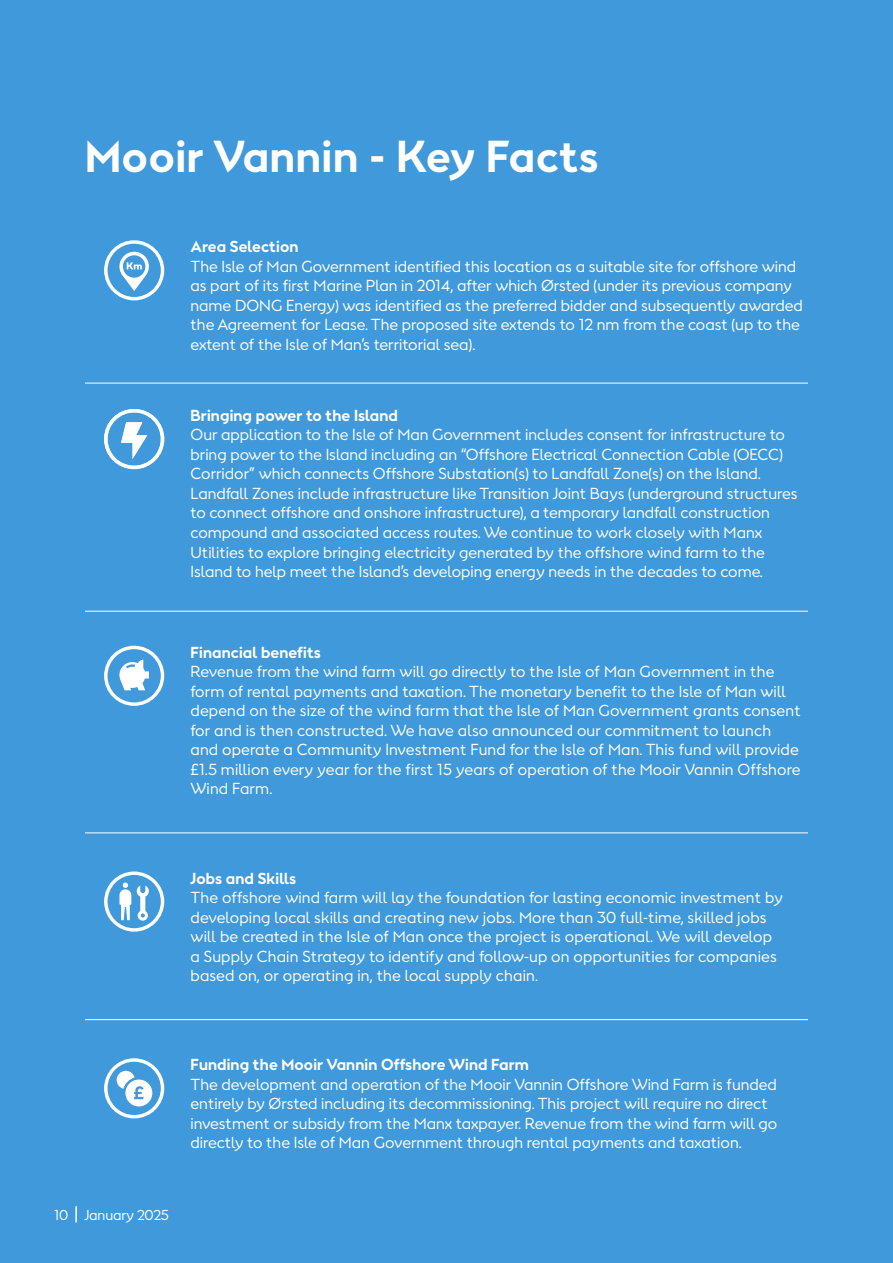
<style>
.page{position:relative;width:893px;height:1263px;background:#4099da}
.page>*{position:absolute;margin:0;border:0;box-sizing:border-box;transform-origin:0 0}
.Header_1{font:700 42px "Orsted Sans";letter-spacing:.02em;color:#fff}
.Header_1-2{font:15px/19.5px "Orsted Sans";color:#fff}
.Header_1-3{font:700 15px "Orsted Sans";letter-spacing:.01em;color:#fff}
.Header_1-4{font:13.5px "Orsted Sans";letter-spacing:-.01em;color:#fff}
</style>
<div class="page">
<svg style="left:75px;top:1206px;width:2px;height:16px"></svg>
<hr style="left:85px;top:383px;width:723px;height:1px;background:#fff">
<hr style="left:85px;top:611px;width:723px;height:1px;background:#fff">
<svg style="left:104px;top:409px;width:60px;height:60px"></svg>
<hr style="left:85px;top:832px;width:723px;height:1px;background:#fff">
<hr style="left:85px;top:1019px;width:723px;height:1px;background:#fff">
<svg style="left:104px;top:646px;width:60px;height:60px"></svg>
<svg style="left:104px;top:1058px;width:60px;height:60px"></svg>
<svg style="left:104px;top:871px;width:60px;height:61px"></svg>
<svg style="left:104px;top:240px;width:60px;height:60px"></svg>
<p class="Header_1" style="left:85px;top:129px;width:515px">Mooir Vannin - Key Facts</p>
<p class="Header_1-3" style="left:191px;top:237px;width:109px">Area Selection</p>
<p class="Header_1-2" style="left:191px;top:256px;width:614px">The Isle of Man Government identified this location as a suitable site for offshore wind as part of its first Marine Plan in 2014, after which Ørsted (under its previous company name DONG Energy) was identified as the preferred bidder and subsequently awarded the Agreement for Lease. The proposed site extends to 12 nm from the coast (up to the extent of the Isle of Man’s territorial sea).</p>
<p class="Header_1-3" style="left:191px;top:405px;width:209px">Bringing power to the Island</p>
<p class="Header_1-2" style="left:191px;top:425px;width:608px">Our application to the Isle of Man Government includes consent for infrastructure to bring power to the Island including an “Offshore Electrical Connection Cable (OECC)<br>Corridor” which connects Offshore Substation(s) to Landfall Zone(s) on the Island.<br>Landfall Zones include infrastructure like Transition Joint Bays (underground structures to connect offshore and onshore infrastructure), a temporary landfall construction compound and associated access routes. We continue to work closely with Manx Utilities to explore bringing electricity generated by the offshore wind farm to the Island to help meet the Island’s developing energy needs in the decades to come.</p>
<p class="Header_1-3" style="left:191px;top:642px;width:132px">Financial benefits</p>
<p class="Header_1-2" style="left:191px;top:662px;width:612px">Revenue from the wind farm will go directly to the Isle of Man Government in the form of rental payments and taxation. The monetary benefit to the Isle of Man will depend on the size of the wind farm that the Isle of Man Government grants consent for and is then constructed. We have also announced our commitment to launch and operate a Community Investment Fund for the Isle of Man. This fund will provide £1.5 million every year for the first 15 years of operation of the Mooir Vannin Offshore Wind Farm.</p>
<p class="Header_1-3" style="left:191px;top:868px;width:107px">Jobs and Skills</p>
<p class="Header_1-2" style="left:191px;top:888px;width:594px">The offshore wind farm will lay the foundation for lasting economic investment by developing local skills and creating new jobs. More than 30 full-time, skilled jobs will be created in the Isle of Man once the project is operational. We will develop a Supply Chain Strategy to identify and follow-up on opportunities for companies based on, or operating in, the local supply chain.</p>
<p class="Header_1-3" style="left:191px;top:1055px;width:340px">Funding the Mooir Vannin Offshore Wind Farm</p>
<p class="Header_1-2" style="left:191px;top:1074px;width:588px">The development and operation of the Mooir Vannin Offshore Wind Farm is funded entirely by Ørsted including its decommissioning. This project will require no direct investment or subsidy from the Manx taxpayer. Revenue from the wind farm will go directly to the Isle of Man Government through rental payments and taxation.</p>
<p class="Header_1-4" style="left:54px;top:1206px;width:16px">10</p>
<p class="Header_1-4" style="left:84px;top:1206px;width:86px">January 2025</p>
</div>
